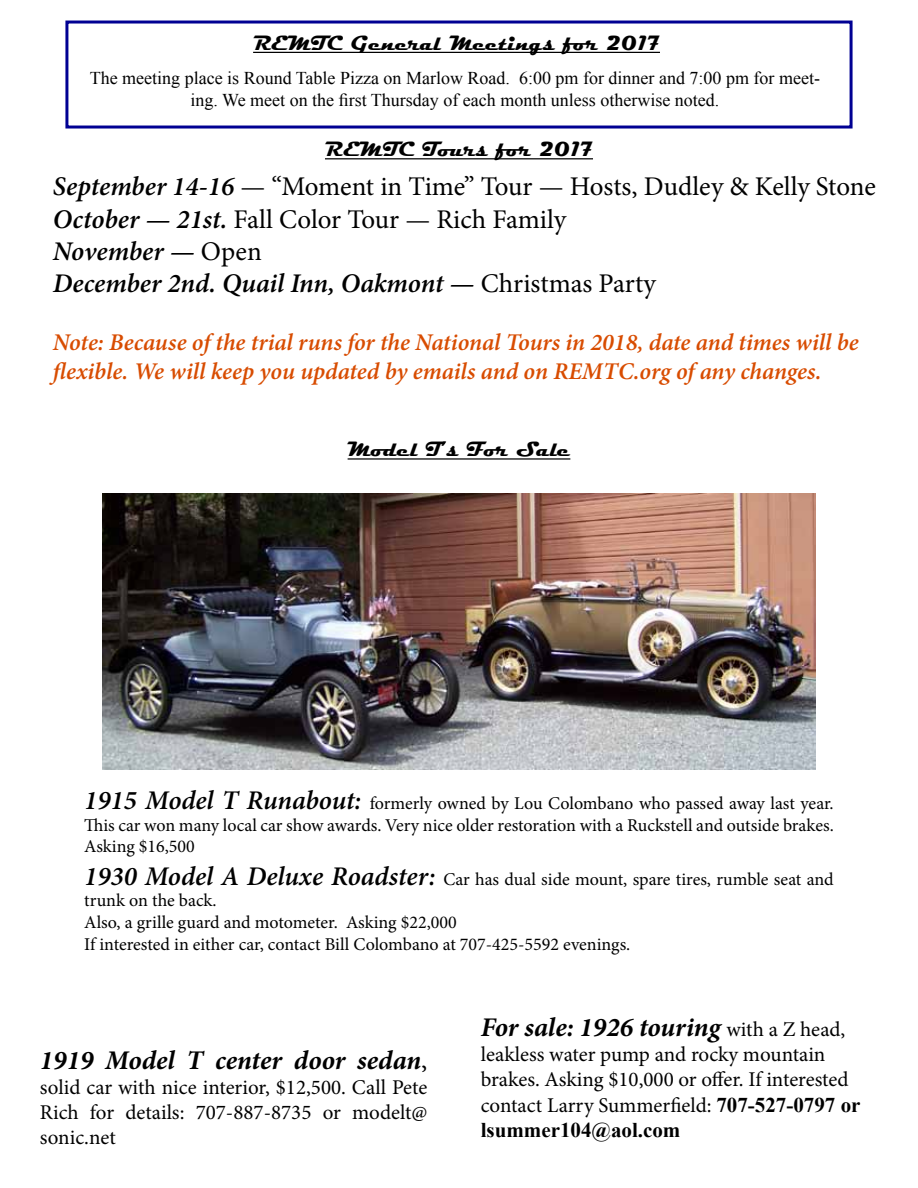
<style>
.page{position:relative;width:918px;height:1188px;background:#fff}
.page>*{position:absolute;margin:0;border:0;box-sizing:border-box;transform-origin:0 0}
.t1{font:27px/32.4px "Minion Pro";letter-spacing:-.005em;color:#000}
.t2{font:italic 700 27px "Minion Pro";color:#000}
.t3{font:italic 600 24px/28.8px "Minion Pro";letter-spacing:-.005em;color:#d84c00}
.t4{font:21px/25.2px "Minion Pro";color:#000;text-align:justify}
.t5{font:700 21px "Magneto";color:#000}
.t6{font:700 21px "Times New Roman";color:#000}
.t7{font:18px/21.6px "Minion Pro";color:#000;text-align:justify}
.t8{font:18px/21.6px "Times New Roman";color:#000;text-align:center}
.s1{font-weight:600;font-style:italic}
.s2{font-weight:600;font-style:italic;font-size:27px}
.s3{font-weight:400;font-style:normal}
.s4{font-weight:400;font-style:normal;font-size:21px}
.s5{font-family:"Times New Roman";font-weight:700}
</style>
<div class="page">
<hr style="left:253px;top:52px;width:407px;height:1px;background:#000">
<div style="left:65px;top:21px;width:788px;height:108px;border:3px solid #000093"></div>
<hr style="left:325px;top:158px;width:268px;height:1px;background:#000">
<hr style="left:348px;top:458px;width:222px;height:2px;background:#000">
<img style="left:102px;top:494px;width:714px;height:275px">
<p class="t5" style="left:253px;top:31px;width:408px">REMTC General Meetings for 2017</p>
<p class="t8" style="left:90px;top:67px;width:732px">The meeting place is Round Table Pizza on Marlow Road. 6:00 pm for dinner and 7:00 pm for meet&shy;ing. We meet on the first Thursday of each month unless otherwise noted.</p>
<p class="t5" style="left:325px;top:137px;width:270px">REMTC Tours for 2017</p>
<h1 class="t1" style="left:53px;top:170px;width:825px"><span class="s1">September 14-16</span> — “Moment in Time” Tour — Hosts, Dudley &amp; Kelly Stone <span class="s1">October — 21st.</span> Fall Color Tour — Rich Family<br><span class="s1">November —</span> Open<br><span class="s1">December 2nd. Quail Inn, Oakmont —</span> Christmas Party</h1>
<h2 class="t3" style="left:53px;top:328px;width:807px">Note: Because of the trial runs for the National Tours in 2018, date and times will be flexible. We will keep you updated by emails and on REMTC.org of any changes.</h2>
<p class="t5" style="left:348px;top:437px;width:224px">Model T’s For Sale</p>
<p class="t7" style="left:84px;top:793px;width:751px"><span class="s2">1915 Model T Runabout:</span> formerly owned by Lou Colombano who passed away last year.<br>This car won many local car show awards. Very nice older restoration with a Ruckstell and outside brakes.<br>Asking $16,500</p>
<p class="t7" style="left:84px;top:868px;width:751px;text-align:left"><span class="s2">1930 Model A Deluxe Roadster:</span> Car has dual side mount, spare tires, rumble seat and trunk on the back.<br>Also, a grille guard and motometer. Asking $22,000<br>If interested in either car, contact Bill Colombano at 707-425-5592 evenings.</p>
<h1 class="t2" style="left:40px;top:1041px;width:389px">1919 Model T center door sedan<span class="s3">,</span></h1>
<p class="t4" style="left:40px;top:1075px;width:389px">solid car with nice interior, $12,500. Call Pete Rich for details: 707-887-8735 or modelt@ sonic.net</p>
<h1 class="t2" style="left:481px;top:1008px;width:366px">For sale: 1926 touring <span class="s4">with a Z head,</span></h1>
<p class="t4" style="left:481px;top:1042px;width:381px;text-align:left">leakless water pump and rocky mountain brakes. Asking $10,000 or offer. If interested contact Larry Summerfield: <span class="s5">707-527-0797 or</span></p>
<p class="t6" style="left:481px;top:1115px;width:201px">lsummer104@aol.com</p>
</div>
